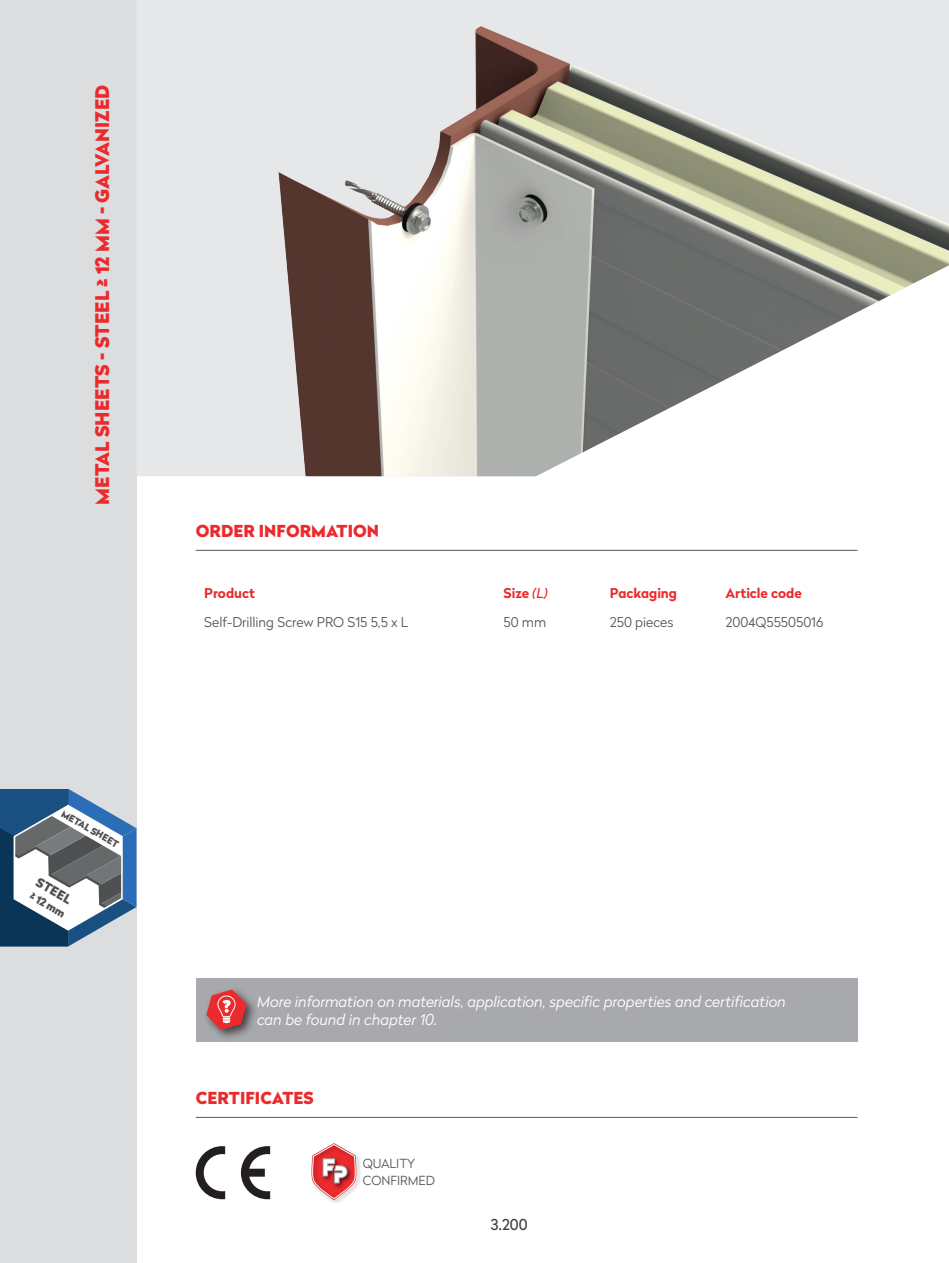
<style>
.page{position:relative;width:949px;height:1263px;background:#fff}
.page>*{position:absolute;margin:0;border:0;box-sizing:border-box;transform-origin:0 0}
.t1{font:900 18.75px "Radikal";letter-spacing:.005em;color:#ea2a2d}
.t2{font:900 16.5px "Radikal";letter-spacing:.005em;color:#ea2a2d}
.t3{font:italic 300 15px/18px "Radikal";color:#fff}
.t4{font:15px "Radikal";color:#3e3e3f}
.t5{font:300 13.5px "Radikal";color:#57585a}
.t6{font:700 13.5px "Radikal";color:#ea2a2d}
.t7{font:900 12.6px "Radikal";color:#4e5052}
.t8{font:300 12.45px/16.5px "Radikal";letter-spacing:-.005em;color:#57585a}
.t9{font:900 11.1px "Radikal";color:#4e5052}
.t10{font:900 9.45px "Radikal";color:#4e5052}
.t11{font:300 7.95px/8.7px "Proxima Nova";letter-spacing:-.03em;color:#57585a}
.s1{font-weight:400;font-style:italic}
</style>
<div class="page">
<div style="left:0;top:0;width:136px;height:1263px;background:#dcdddf"></div>
<svg style="left:0;top:789px;width:136px;height:157px;background:#7c91a5"></svg>
<div style="left:196px;top:978px;width:661px;height:63px;background:#a8a9ad"></div>
<div style="left:203px;top:986px;width:55px;height:55px;background:#231f20;opacity:.75"></div>
<svg style="left:206px;top:989px;width:40px;height:41px"></svg>
<hr style="left:196px;top:550px;width:661px;height:1px;background:#57585a">
<img style="left:136px;top:0;width:812px;height:476px">
<hr style="left:196px;top:1117px;width:661px;height:1px;background:#57585a">
<svg style="left:241px;top:1146px;width:29px;height:53px"></svg>
<svg style="left:196px;top:1146px;width:29px;height:53px"></svg>
<img style="left:330px;top:1156px;width:31px;height:47px">
<svg style="left:311px;top:1143px;width:46px;height:57px"></svg>
<p class="t1" style="left:89px;top:505px;width:421px;rotate:-90deg">METAL SHEETS - STEEL ≥ 12 MM - GALVANIZED</p>
<p class="t10" style="left:66px;top:807px;width:66px;rotate:30deg">METAL SHEET</p>
<p class="t7" style="left:42px;top:873px;width:40px;rotate:30deg">STEEL</p>
<p class="t9" style="left:35px;top:888px;width:40px;rotate:30deg">≥ 12 mm</p>
<p class="t2" style="left:196px;top:519px;width:185px">ORDER INFORMATION</p>
<p class="t6" style="left:204px;top:583px;width:52px">Product</p>
<p class="t6" style="left:503px;top:583px;width:46px">Size <span class="s1">(L)</span></p>
<p class="t6" style="left:609px;top:583px;width:69px">Packaging</p>
<p class="t6" style="left:725px;top:583px;width:78px">Article code</p>
<p class="t5" style="left:204px;top:613px;width:205px">Self-Drilling Screw PRO S15 5,5 x L</p>
<p class="t5" style="left:503px;top:613px;width:44px">50 mm</p>
<p class="t5" style="left:609px;top:613px;width:65px">250 pieces</p>
<p class="t5" style="left:725px;top:613px;width:99px">2004Q55505016</p>
<p class="t3" style="left:257px;top:992px;width:530px">More information on materials, application, specific properties and certification can be found in chapter 10.</p>
<p class="t2" style="left:196px;top:1086px;width:119px">CERTIFICATES</p>
<p class="t8" style="left:363px;top:1155px;width:73px">QUALITY<br>CONFIRMED</p>
<p class="t11" style="left:362px;top:1160px;width:44px">QUALITY<br>CONFIRMED</p>
<p class="t4" style="left:490px;top:1214px;width:38px">3.200</p>
</div>
